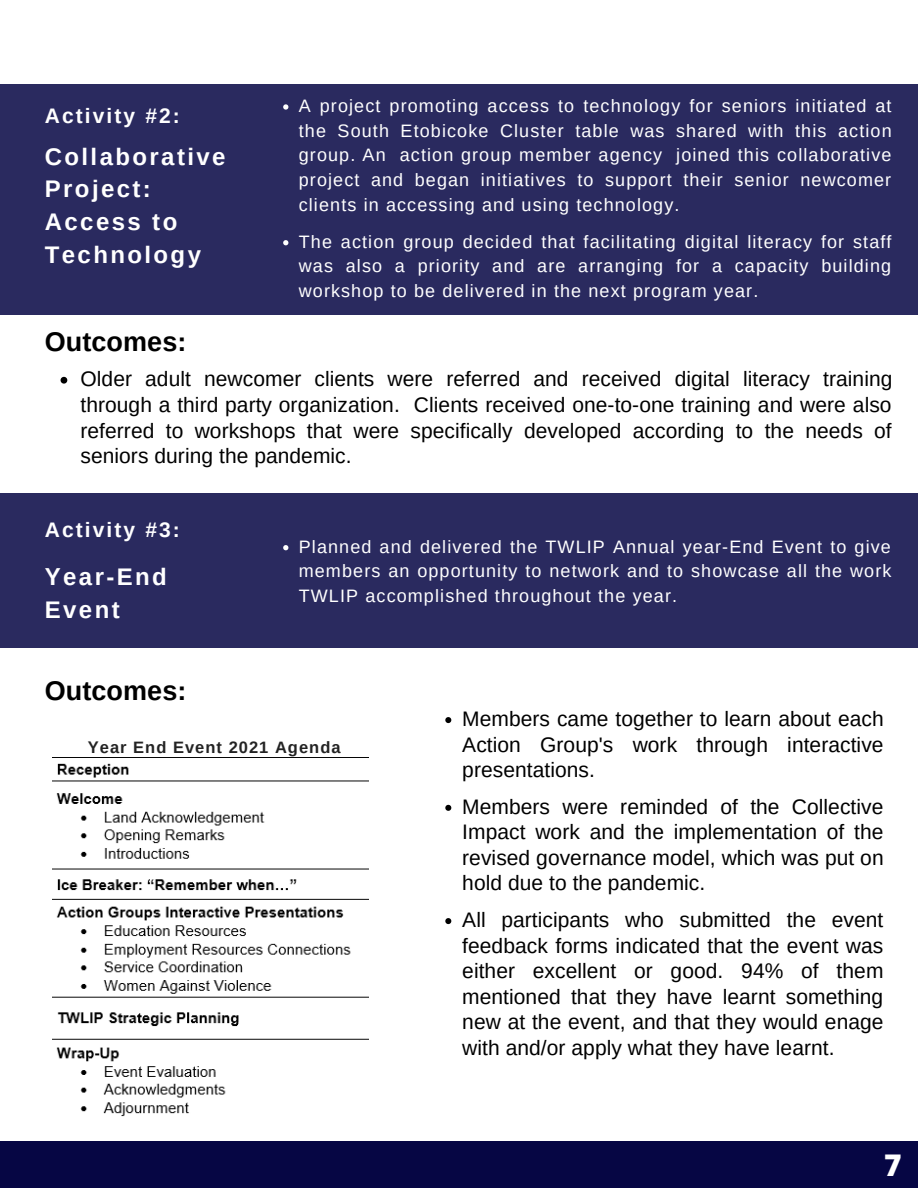
<style>
.page{position:relative;width:918px;height:1188px;background:#fff}
.page>*{position:absolute;margin:0;border:0;box-sizing:border-box;transform-origin:0 0}
.t1{font:800 29.85px "Open Sans";color:#fff}
.t2{font:700 27px "Arimo";letter-spacing:.005em;color:#000}
.t3{font:700 24px/32.7px "Arimo";letter-spacing:.1em;color:#fff}
.t4{font:21px/25.5px "Arimo";letter-spacing:.005em;color:#000;text-align:justify}
.t5{font:700 21px "Arimo";letter-spacing:.1em;color:#fff}
.t6{font:18px/24.8px "Arimo";letter-spacing:.06em;color:#fff;text-align:justify}
.t7{font:700 16.5px "Arimo";letter-spacing:.06em;color:#232323}
</style>
<div class="page">
<div style="left:0;top:85px;width:918px;height:230px;background:#2a2a5f"></div>
<div style="left:0;top:493px;width:918px;height:155px;background:#2a2a5f"></div>
<div style="left:0;top:1142px;width:918px;height:46px;background:#060644"></div>
<img style="left:53px;top:757px;width:316px;height:360px">
<svg style="left:61px;top:377px;width:6px;height:7px"></svg>
<svg style="left:283px;top:104px;width:5px;height:6px"></svg>
<svg style="left:283px;top:240px;width:5px;height:5px"></svg>
<svg style="left:283px;top:545px;width:5px;height:5px"></svg>
<svg style="left:445px;top:717px;width:6px;height:6px"></svg>
<svg style="left:445px;top:805px;width:6px;height:6px"></svg>
<svg style="left:445px;top:918px;width:6px;height:6px"></svg>
<p class="t5" style="left:45px;top:102px;width:137px">Activity #2:</p>
<p class="t3" style="left:45px;top:140px;width:182px">Collaborative<br>Project:<br>Access to<br>Technology</p>
<p class="t2" style="left:45px;top:323px;width:143px">Outcomes:</p>
<p class="t6" style="left:299px;top:93px;width:594px">A project promoting access to technology for seniors initiated at the South Etobicoke Cluster table was shared with this action group. An action group member agency joined this collaborative project and began initiatives to support their senior newcomer clients in accessing and using technology.</p>
<p class="t6" style="left:299px;top:229px;width:594px">The action group decided that facilitating digital literacy for staff was also a priority and are arranging for a capacity building workshop to be delivered in the next program year.</p>
<p class="t4" style="left:80px;top:366px;width:813px">Older adult newcomer clients were referred and received digital literacy training through a third party organization. Clients received one-to-one training and were also referred to workshops that were specifically developed according to the needs of seniors during the pandemic.</p>
<p class="t5" style="left:45px;top:516px;width:137px">Activity #3:</p>
<p class="t3" style="left:45px;top:561px;width:124px">Year-End<br>Event</p>
<p class="t2" style="left:45px;top:673px;width:143px">Outcomes:</p>
<p class="t6" style="left:299px;top:534px;width:594px">Planned and delivered the TWLIP Annual year-End Event to give members an opportunity to network and to showcase all the work TWLIP accomplished throughout the year.</p>
<p class="t7" style="left:88px;top:736px;width:254px">Year End Event 2021 Agenda</p>
<p class="t4" style="left:462px;top:706px;width:423px">Members came together to learn about each Action Group's work through interactive presentations.</p>
<p class="t4" style="left:462px;top:794px;width:423px">Members were reminded of the Collective Impact work and the implementation of the revised governance model, which was put on hold due to the pandemic.</p>
<p class="t4" style="left:462px;top:907px;width:423px">All participants who submitted the event feedback forms indicated that the event was either excellent or good. 94% of them mentioned that they have learnt something new at the event, and that they would enage with and/or apply what they have learnt.</p>
<h1 class="t1" style="left:884px;top:1143px;width:19px">7</h1>
</div>
